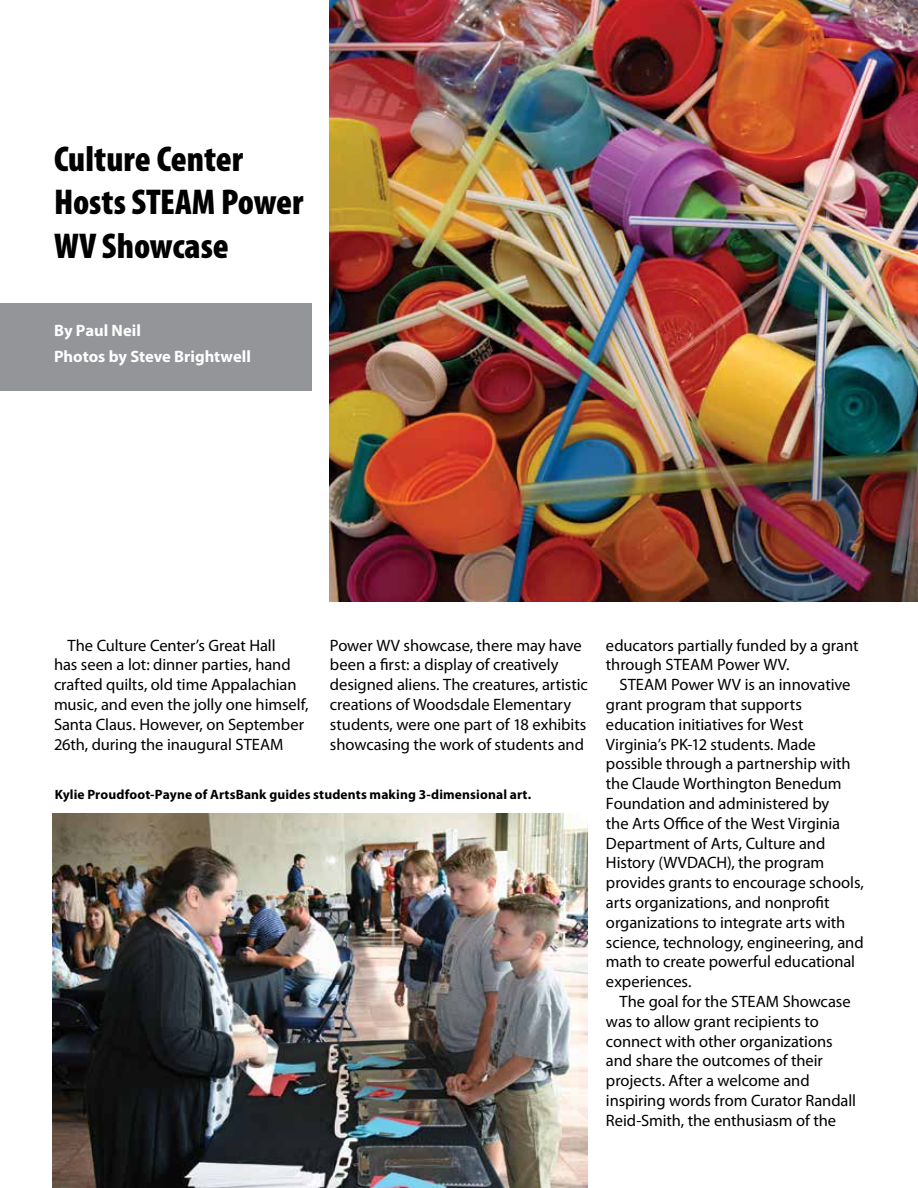
<style>
.page{position:relative;width:918px;height:1188px;background:#fff}
.page>*{position:absolute;margin:0;border:0;box-sizing:border-box;transform-origin:0 0}
.t1{font:900 condensed 36px/43.2px "Myriad Pro";color:#000}
.t2{font:16.5px/19.8px "Myriad Pro";letter-spacing:-.005em;color:#000}
.t3{font:700 16.5px "Myriad Pro";color:#fff}
.t4{font:700 13.5px "Myriad Pro";letter-spacing:.01em;color:#000}
</style>
<div class="page">
<img style="left:330px;top:0;width:588px;height:602px">
<div style="left:0;top:303px;width:312px;height:88px;background:#939598"></div>
<img style="left:52px;top:813px;width:536px;height:375px">
<h1 class="t1" style="left:54px;top:137px;width:251px">Culture Center<br>Hosts STEAM Power<br>WV Showcase</h1>
<p class="t3" style="left:54px;top:320px;width:88px">By Paul Neil</p>
<p class="t3" style="left:54px;top:346px;width:198px">Photos by Steve Brightwell</p>
<p class="t2" style="left:54px;top:635px;width:256px;text-indent:13px">The Culture Center’s Great Hall<br>has seen a lot: dinner parties, hand crafted quilts, old time Appalachian music, and even the jolly one himself, Santa Claus. However, on September 26th, during the inaugural STEAM</p>
<p class="t2" style="left:330px;top:635px;width:259px">Power WV showcase, there may have been a first: a display of creatively designed aliens. The creatures, artistic creations of Woodsdale Elementary students, were one part of 18 exhibits showcasing the work of students and</p>
<p class="t2" style="left:606px;top:635px;width:254px">educators partially funded by a grant through STEAM Power WV.</p>
<p class="t2" style="left:606px;top:675px;width:259px;text-indent:13px">STEAM Power WV is an innovative grant program that supports education initiatives for West<br>Virginia’s PK-12 students. Made possible through a partnership with the Claude Worthington Benedum<br>Foundation and administered by<br>the Arts Office of the West Virginia<br>Department of Arts, Culture and<br>History (WVDACH), the program provides grants to encourage schools, arts organizations, and nonprofit organizations to integrate arts with science, technology, engineering, and math to create powerful educational experiences.</p>
<p class="t2" style="left:606px;top:991px;width:252px;text-indent:13px">The goal for the STEAM Showcase was to allow grant recipients to connect with other organizations and share the outcomes of their projects. After a welcome and inspiring words from Curator Randall<br>Reid-Smith, the enthusiasm of the</p>
<p class="t4" style="left:55px;top:785px;width:478px">Kylie Proudfoot-Payne of ArtsBank guides students making 3-dimensional art.</p>
</div>
